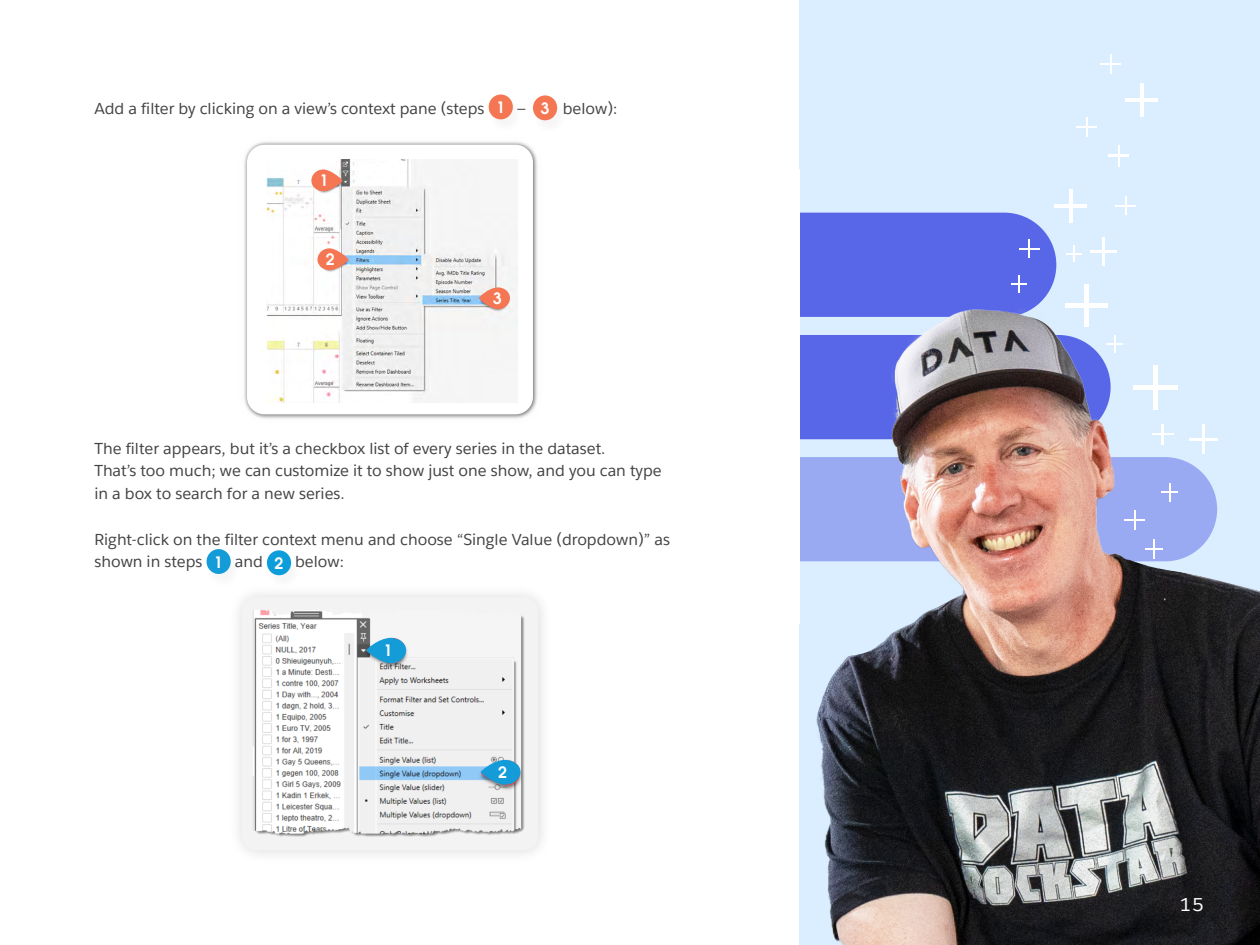
<style>
.page{position:relative;width:1260px;height:945px;background:#fff}
.page>*{position:absolute;margin:0;border:0;box-sizing:border-box;transform-origin:0 0}
.t1{font:18.38px "Salesforce Sans";color:#fff}
.t2{font:15.75px/22.8px "Salesforce Sans";color:#444}
.t3{font:15.75px "Avant Garde For Salesforce Dm";color:#fff}
.s1{font-family:"Avant Garde For Salesforce Dm";color:#fff}
</style>
<div class="page">
<div style="left:799px;top:0;width:461px;height:945px;background:#daeeff"></div>
<div style="left:207px;top:549px;width:24px;height:25px;background:#139cd8;border-radius:50%"></div>
<div style="left:267px;top:553px;width:33px;height:34px;background:#fbfbfb"></div>
<div style="left:267px;top:550px;width:24px;height:25px;background:#0d9dda;border-radius:50%"></div>
<div style="left:228px;top:584px;width:325px;height:281px;background:#f7f7f7"></div>
<img style="left:252px;top:600px;width:286px;height:250px">
<div style="left:243px;top:140px;width:295px;height:280px;background:#000;opacity:.15"></div>
<div style="left:247px;top:145px;width:286px;height:269px;background:#fff;border-radius:18px"></div>
<img style="left:267px;top:159px;width:251px;height:243px">
<div style="left:489px;top:94px;width:24px;height:25px;background:#f47652;border-radius:50%"></div>
<div style="left:533px;top:95px;width:24px;height:25px;background:#f47652;border-radius:50%"></div>
<svg style="left:311px;top:169px;width:32px;height:22px"></svg>
<svg style="left:317px;top:248px;width:32px;height:22px"></svg>
<svg style="left:478px;top:287px;width:32px;height:22px"></svg>
<svg style="left:366px;top:638px;width:40px;height:25px"></svg>
<svg style="left:480px;top:760px;width:41px;height:25px"></svg>
<div style="left:705px;top:213px;width:351px;height:104px;background:#5867e8;border-radius:52px"></div>
<hr style="left:1109px;top:155px;width:20px;height:2px;background:#fff">
<hr style="left:1118px;top:145px;width:2px;height:22px;background:#fff">
<img style="left:799px;top:262px;width:461px;height:683px">
<hr style="left:1090px;top:251px;width:26px;height:2px;background:#fff">
<hr style="left:1102px;top:238px;width:2px;height:28px;background:#fff">
<hr style="left:1019px;top:248px;width:21px;height:2px;background:#fff">
<svg style="left:1028px;top:239px;width:2px;height:19px"></svg>
<hr style="left:1055px;top:204px;width:32px;height:3px;background:#fff">
<hr style="left:1069px;top:189px;width:3px;height:34px;background:#fff">
<svg style="left:1012px;top:275px;width:15px;height:18px"></svg>
<svg style="left:1066px;top:246px;width:15px;height:16px"></svg>
<hr style="left:1116px;top:205px;width:20px;height:2px;background:#fff">
<svg style="left:1125px;top:196px;width:2px;height:19px"></svg>
<hr style="left:1126px;top:99px;width:32px;height:3px;background:#fff">
<hr style="left:1140px;top:83px;width:3px;height:34px;background:#fff">
<svg style="left:1077px;top:117px;width:20px;height:19px"></svg>
<svg style="left:1108px;top:335px;width:15px;height:18px"></svg>
<div style="left:679px;top:169px;width:120px;height:455px;background:#fff"></div>
<hr style="left:1101px;top:63px;width:20px;height:2px;background:#fff">
<svg style="left:1110px;top:54px;width:2px;height:19px"></svg>
<p class="t2" style="left:94px;top:97px;width:433px">Add a filter by clicking on a view’s context pane (steps <span class="s1">1</span> —</p>
<p class="t2" style="left:563px;top:97px;width:56px">below):</p>
<p class="t3" style="left:541px;top:98px;width:10px">3</p>
<p class="t3" style="left:320px;top:170px;width:10px">1</p>
<p class="t3" style="left:326px;top:249px;width:10px">2</p>
<p class="t3" style="left:493px;top:288px;width:10px">3</p>
<p class="t2" style="left:94px;top:437px;width:569px">The filter appears, but it’s a checkbox list of every series in the dataset.<br>That’s too much; we can customize it to show just one show, and you can type in a box to search for a new series.</p>
<p class="t2" style="left:94px;top:528px;width:577px">Right-click on the filter context menu and choose “Single Value (dropdown)” as shown in steps <span class="s1">1</span> and <span class="s1">2</span> below:</p>
<p class="t3" style="left:384px;top:640px;width:10px">1</p>
<p class="t3" style="left:498px;top:762px;width:10px">2</p>
<p class="t1" style="left:1180px;top:893px;width:25px">15</p>
</div>
